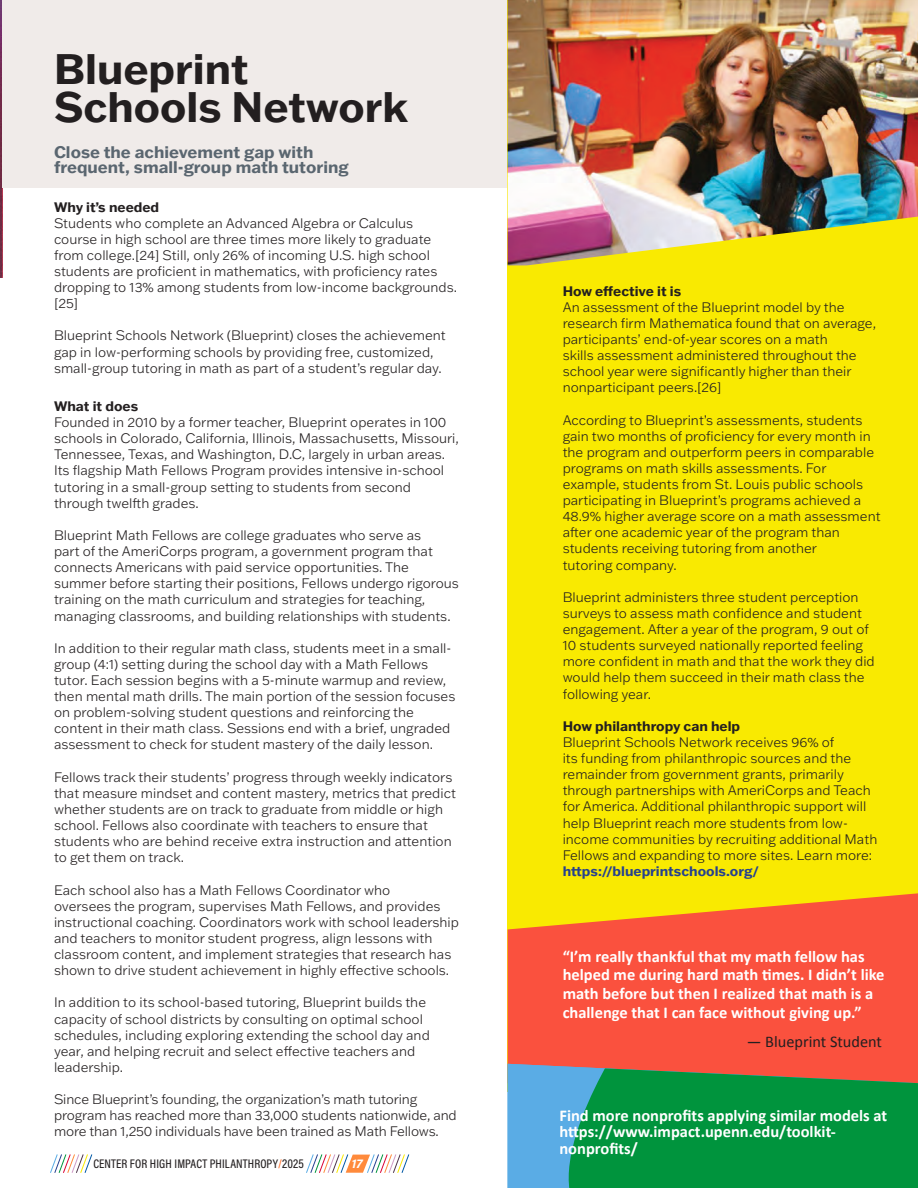
<style>
.page{position:relative;width:918px;height:1188px;background:#fff}
.page>*{position:absolute;margin:0;border:0;box-sizing:border-box;transform-origin:0 0}
.Heading_1{font:700 41.85px/38px "Franklin Gothic ATF";color:#231f20}
.t1{font:700 16.5px/18.8px "Calibri";color:#fff}
.Heading_2{font:700 16.5px/15.9px "Franklin Gothic ATF";color:#5a6670}
.t2{font:16.35px "Calibri";color:#231f20}
.t3{font:300 13.5px/16px "Franklin Gothic ATF";color:#231f20}
.Heading_2-2{font:700 13.5px "Franklin Gothic ATF";color:#231f20}
.t4{font:12.9px "Acumin Variable Concept";color:#fff}
.t5{font:12.6px "Acumin Variable Concept";letter-spacing:.01em;color:#231f20}
.s1{color:#ff661c}
.s2{font-weight:700;color:#25408f}
</style>
<div class="page">
<svg style="left:50px;top:1154px;width:43px;height:19px"></svg>
<svg style="left:306px;top:1154px;width:104px;height:19px"></svg>
<hr style="left:0;top:0;width:2px;height:278px;background:#161c35">
<div style="left:2px;top:0;width:506px;height:187px;background:#f0ebe9"></div>
<div style="left:508px;top:0;width:410px;height:1092px;background:#f9ea01"></div>
<svg style="left:508px;top:893px;width:410px;height:171px;background:#f96137"></svg>
<img style="left:508px;top:0;width:410px;height:265px">
<div style="left:508px;top:1064px;width:51px;height:124px;background:#5aace5"></div>
<svg style="left:559px;top:1064px;width:359px;height:124px;background:#1a8f47"></svg>
<p class="Heading_1" style="left:54px;top:49px;width:355px">Blueprint<br>Schools Network</p>
<p class="Heading_2" style="left:54px;top:143px;width:296px">Close the achievement gap with frequent, small-group math tutoring</p>
<p class="Heading_2-2" style="left:54px;top:198px;width:107px">Why it’s needed</p>
<p class="t3" style="left:54px;top:214px;width:405px">Students who complete an Advanced Algebra or Calculus course in high school are three times more likely to graduate from college.[24] Still, only 26% of incoming U.S. high school students are proficient in mathematics, with proficiency rates dropping to 13% among students from low-income backgrounds. [25]</p>
<p class="t3" style="left:54px;top:327px;width:393px">Blueprint Schools Network (Blueprint) closes the achievement gap in low-performing schools by providing free, customized, small-group tutoring in math as part of a student’s regular day.</p>
<p class="Heading_2-2" style="left:54px;top:397px;width:86px">What it does</p>
<p class="t3" style="left:54px;top:414px;width:406px">Founded in 2010 by a former teacher, Blueprint operates in 100 schools in Colorado, California, Illinois, Massachusetts, Missouri, Tennessee, Texas, and Washington, D.C, largely in urban areas.<br>Its flagship Math Fellows Program provides intensive in-school tutoring in a small-group setting to students from second through twelfth grades.</p>
<p class="t3" style="left:54px;top:527px;width:407px">Blueprint Math Fellows are college graduates who serve as<br>part of the AmeriCorps program, a government program that connects Americans with paid service opportunities. The summer before starting their positions, Fellows undergo rigorous training on the math curriculum and strategies for teaching, managing classrooms, and building relationships with students.</p>
<p class="t3" style="left:54px;top:640px;width:403px">In addition to their regular math class, students meet in a small&shy;group (4:1) setting during the school day with a Math Fellows tutor. Each session begins with a 5-minute warmup and review, then mental math drills. The main portion of the session focuses on problem-solving student questions and reinforcing the content in their math class. Sessions end with a brief, ungraded assessment to check for student mastery of the daily lesson.</p>
<p class="t3" style="left:54px;top:769px;width:403px">Fellows track their students’ progress through weekly indicators that measure mindset and content mastery, metrics that predict whether students are on track to graduate from middle or high school. Fellows also coordinate with teachers to ensure that students who are behind receive extra instruction and attention to get them on track.</p>
<p class="t3" style="left:54px;top:881px;width:407px">Each school also has a Math Fellows Coordinator who<br>oversees the program, supervises Math Fellows, and provides instructional coaching. Coordinators work with school leadership and teachers to monitor student progress, align lessons with classroom content, and implement strategies that research has shown to drive student achievement in highly effective schools.</p>
<p class="t3" style="left:54px;top:994px;width:377px">In addition to its school-based tutoring, Blueprint builds the capacity of school districts by consulting on optimal school schedules, including exploring extending the school day and year, and helping recruit and select effective teachers and leadership.</p>
<p class="t3" style="left:54px;top:1091px;width:404px">Since Blueprint’s founding, the organization’s math tutoring program has reached more than 33,000 students nationwide, and more than 1,250 individuals have been trained as Math Fellows.</p>
<p class="t5" style="left:93px;top:1155px;width:212px">CENTER FOR HIGH IMPACT PHILANTHROPY<span class="s1">/</span>2025</p>
<p class="t4" style="left:352px;top:1155px;width:13px">17</p>
<p class="Heading_2-2" style="left:563px;top:282px;width:120px">How effective it is</p>
<p class="t3" style="left:563px;top:299px;width:315px">An assessment of the Blueprint model by the research firm Mathematica found that on average, participants’ end-of-year scores on a math<br>skills assessment administered throughout the school year were significantly higher than their nonparticipant peers.[26]</p>
<p class="t3" style="left:563px;top:411px;width:320px">According to Blueprint’s assessments, students gain two months of proficiency for every month in the program and outperform peers in comparable programs on math skills assessments. For example, students from St. Louis public schools participating in Blueprint’s programs achieved a 48.9% higher average score on a math assessment after one academic year of the program than students receiving tutoring from another<br>tutoring company.</p>
<p class="t3" style="left:563px;top:589px;width:314px">Blueprint administers three student perception surveys to assess math confidence and student engagement. After a year of the program, 9 out of 10 students surveyed nationally reported feeling more confident in math and that the work they did would help them succeed in their math class the following year.</p>
<p class="Heading_2-2" style="left:563px;top:717px;width:179px">How philanthropy can help</p>
<p class="t3" style="left:563px;top:734px;width:316px">Blueprint Schools Network receives 96% of<br>its funding from philanthropic sources and the remainder from government grants, primarily through partnerships with AmeriCorps and Teach for America. Additional philanthropic support will help Blueprint reach more students from low&shy;income communities by recruiting additional Math Fellows and expanding to more sites. Learn more: <span class="s2">https://blueprintschools.org/</span></p>
<p class="t1" style="left:563px;top:946px;width:323px">“I’m really thankful that my math fellow has helped me during hard math times. I didn’t like math before but then I realized that math is a challenge that I can face without giving up.”</p>
<p class="t2" style="left:747px;top:1030px;width:137px">— Blueprint Student</p>
<p class="t1" style="left:559px;top:1106px;width:329px;line-height:16.5px">Find more nonprofits applying similar models at https://www.impact.upenn.edu/toolkit&shy;nonprofits/</p>
</div>
